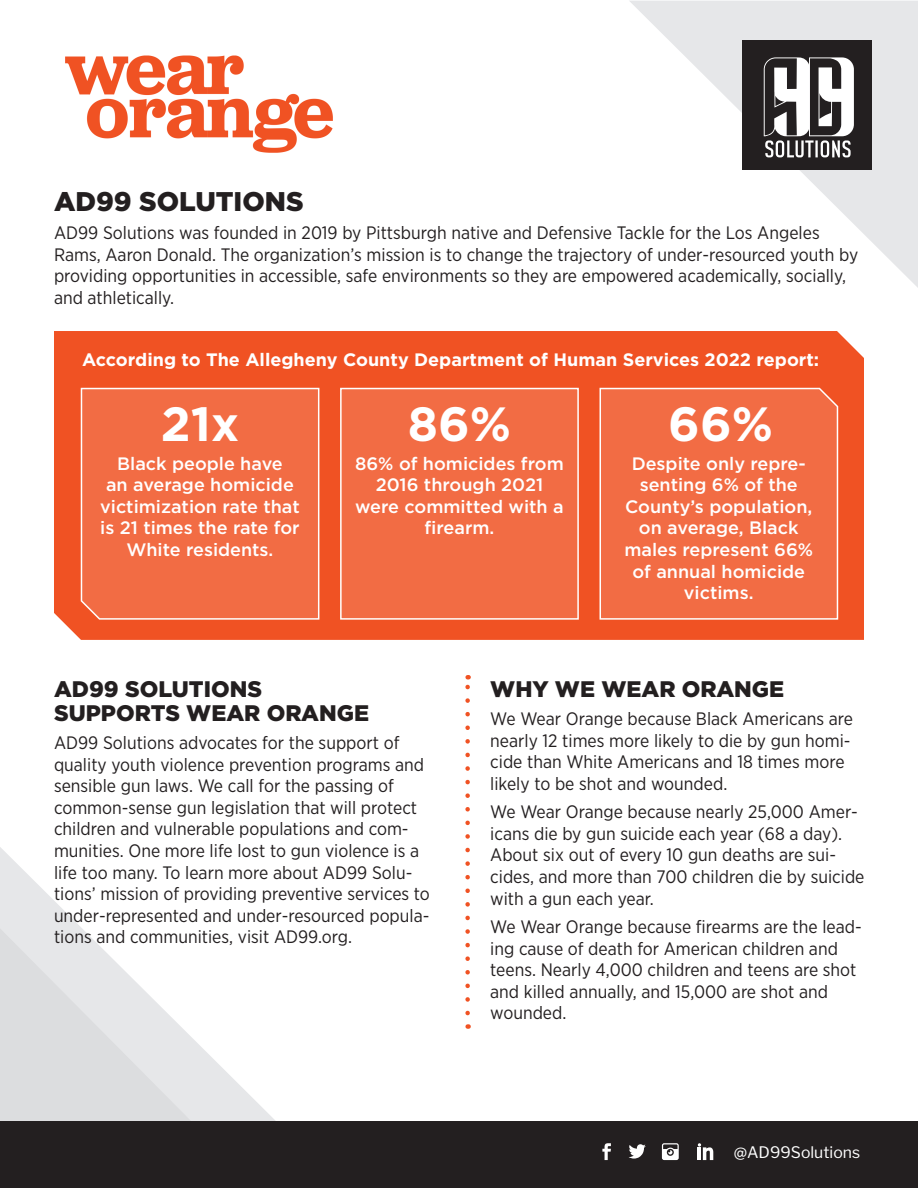
<style>
.page{position:relative;width:918px;height:1188px;background:#fff}
.page>*{position:absolute;margin:0;border:0;box-sizing:border-box;transform-origin:0 0}
.t1{font:700 48px "Gotham";color:#fff}
.t2{font:900 27px "Gotham";color:#231f20}
.t3{font:900 22.5px/24px "Gotham";color:#231f20}
.t4{font:18px/21.6px "Gotham Narrow";color:#231f20}
.t5{font:500 18px/21.6px "Gotham";color:#fff;text-align:center}
.t6{font:700 18px "Gotham";color:#fff}
.t7{font:15.75px "Libre Franklin";color:#fff}
</style>
<div class="page">
<svg style="left:0;top:847px;width:276px;height:274px"></svg>
<svg style="left:0;top:928px;width:191px;height:193px"></svg>
<svg style="left:630px;top:1px;width:288px;height:287px"></svg>
<div style="left:0;top:1121px;width:918px;height:67px;background:#231f20"></div>
<div style="left:742px;top:40px;width:130px;height:130px;background:#231f20"></div>
<svg style="left:764px;top:57px;width:90px;height:100px"></svg>
<svg style="left:602px;top:1143px;width:9px;height:17px"></svg>
<svg style="left:662px;top:1143px;width:17px;height:17px"></svg>
<svg style="left:629px;top:1144px;width:17px;height:15px"></svg>
<svg style="left:698px;top:1143px;width:15px;height:17px"></svg>
<img style="left:65px;top:55px;width:268px;height:98px">
<div style="left:54px;top:331px;width:810px;height:309px;background:#f05223"></div>
<div style="left:80px;top:387px;width:240px;height:233px;background:#f26c44"></div>
<div style="left:341px;top:389px;width:237px;height:230px;background:#f26c44"></div>
<div style="left:340px;top:388px;width:239px;height:232px;border:2px solid #fff"></div>
<div style="left:599px;top:387px;width:240px;height:233px;background:#f26c44"></div>
<svg style="left:465px;top:675px;width:5px;height:338px"></svg>
<p class="t2" style="left:54px;top:182px;width:251px">AD99 SOLUTIONS</p>
<p class="t4" style="left:54px;top:221px;width:806px">AD99 Solutions was founded in 2019 by Pittsburgh native and Defensive Tackle for the Los Angeles Rams, Aaron Donald. The organization’s mission is to change the trajectory of under-resourced youth by providing opportunities in accessible, safe environments so they are empowered academically, socially, and athletically.</p>
<p class="t6" style="left:82px;top:347px;width:739px">According to The Allegheny County Department of Human Services 2022 report:</p>
<p class="t1" style="left:161px;top:392px;width:80px">21x</p>
<p class="t5" style="left:100px;top:452px;width:201px">Black people have<br>an average homicide victimization rate that is 21 times the rate for<br>White residents.</p>
<p class="t1" style="left:408px;top:392px;width:105px">86%</p>
<p class="t5" style="left:355px;top:452px;width:210px">86% of homicides from<br>2016 through 2021 were committed with a firearm.</p>
<p class="t1" style="left:668px;top:392px;width:106px">66%</p>
<p class="t5" style="left:624px;top:452px;width:190px">Despite only repre&shy;senting 6% of the<br>County’s population, on average, Black males represent 66% of annual homicide victims.</p>
<p class="t3" style="left:54px;top:676px;width:317px">AD99 SOLUTIONS<br>SUPPORTS WEAR ORANGE</p>
<p class="t4" style="left:54px;top:732px;width:377px">AD99 Solutions advocates for the support of quality youth violence prevention programs and sensible gun laws. We call for the passing of common-sense gun legislation that will protect children and vulnerable populations and com&shy;munities. One more life lost to gun violence is a life too many. To learn more about AD99 Solu&shy;tions’ mission of providing preventive services to under-represented and under-resourced popula&shy;tions and communities, visit AD99.org.</p>
<p class="t3" style="left:490px;top:676px;width:296px">WHY WE WEAR ORANGE</p>
<p class="t4" style="left:490px;top:708px;width:364px">We Wear Orange because Black Americans are nearly 12 times more likely to die by gun homi&shy;cide than White Americans and 18 times more likely to be shot and wounded.</p>
<p class="t4" style="left:490px;top:801px;width:376px">We Wear Orange because nearly 25,000 Amer&shy;icans die by gun suicide each year (68 a day).<br>About six out of every 10 gun deaths are sui&shy;cides, and more than 700 children die by suicide with a gun each year.</p>
<p class="t4" style="left:490px;top:915px;width:373px">We Wear Orange because firearms are the lead&shy;ing cause of death for American children and teens. Nearly 4,000 children and teens are shot and killed annually, and 15,000 are shot and wounded.</p>
<p class="t7" style="left:734px;top:1142px;width:128px">@AD99Solutions</p>
</div>
